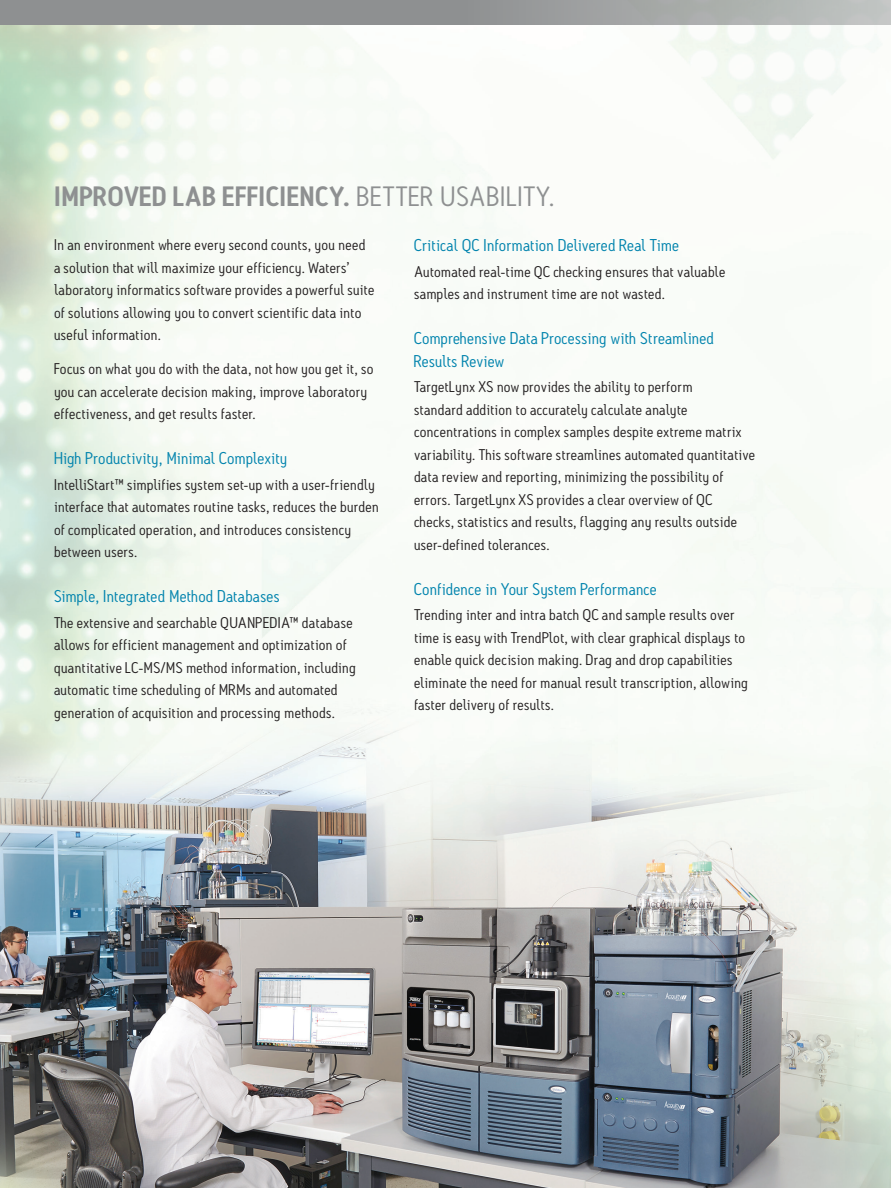
<style>
.page{position:relative;width:891px;height:1188px;background:#fff}
.page>*{position:absolute;margin:0;border:0;box-sizing:border-box;transform-origin:0 0}
.t1{font:600 27px "Antitled OT";letter-spacing:.035em;color:#8e9091;scale:1.05 1}
.t2{font:16.5px/22.5px "Antitled OT";letter-spacing:.01em;color:#0083ad;scale:1.05 1}
.t3{font:15px/22.5px "Antitled OT";letter-spacing:.02em;color:#231f20;scale:1.05 1}
.s1{font-weight:400}
</style>
<div class="page">
<img style="left:0;top:25px;width:891px;height:1163px">
<div style="left:0;top:0;width:891px;height:25px;background:linear-gradient(to right,#818385,#b4b7b6)"></div>
<h1 class="t1" style="left:54px;top:180px;width:478px">IMPROVED LAB EFFICIENCY. <span class="s1">BETTER USABILITY.</span></h1>
<p class="t3" style="left:54px;top:234px;width:307px">In an environment where every second counts, you need a solution that will maximize your efficiency. Waters’ laboratory informatics software provides a powerful suite of solutions allowing you to convert scientific data into useful information.</p>
<p class="t3" style="left:54px;top:357px;width:306px">Focus on what you do with the data, not how you get it, so you can accelerate decision making, improve laboratory effectiveness, and get results faster.</p>
<p class="t2" style="left:54px;top:447px;width:224px">High Productivity, Minimal Complexity</p>
<p class="t3" style="left:54px;top:473px;width:311px">IntelliStart™ simplifies system set-up with a user-friendly interface that automates routine tasks, reduces the burden of complicated operation, and introduces consistency between users.</p>
<p class="t2" style="left:54px;top:585px;width:216px">Simple, Integrated Method Databases</p>
<p class="t3" style="left:54px;top:611px;width:289px">The extensive and searchable QUANPEDIA™ database allows for efficient management and optimization of quantitative LC-MS/MS method information, including automatic time scheduling of MRMs and automated generation of acquisition and processing methods.</p>
<p class="t2" style="left:414px;top:234px;width:254px">Critical QC Information Delivered Real Time</p>
<p class="t3" style="left:414px;top:260px;width:298px">Automated real-time QC checking ensures that valuable samples and instrument time are not wasted.</p>
<p class="t2" style="left:414px;top:327px;width:287px">Comprehensive Data Processing with Streamlined<br>Results Review</p>
<p class="t3" style="left:414px;top:376px;width:326px">TargetLynx XS now provides the ability to perform<br>standard addition to accurately calculate analyte concentrations in complex samples despite extreme matrix variability. This software streamlines automated quantitative data review and reporting, minimizing the possibility of errors. TargetLynx XS provides a clear overview of QC checks, statistics and results, flagging any results outside user-defined tolerances.</p>
<p class="t2" style="left:414px;top:578px;width:233px">Confidence in Your System Performance</p>
<p class="t3" style="left:414px;top:604px;width:320px">Trending inter and intra batch QC and sample results over time is easy with TrendPlot, with clear graphical displays to enable quick decision making. Drag and drop capabilities eliminate the need for manual result transcription, allowing faster delivery of results.</p>
</div>
